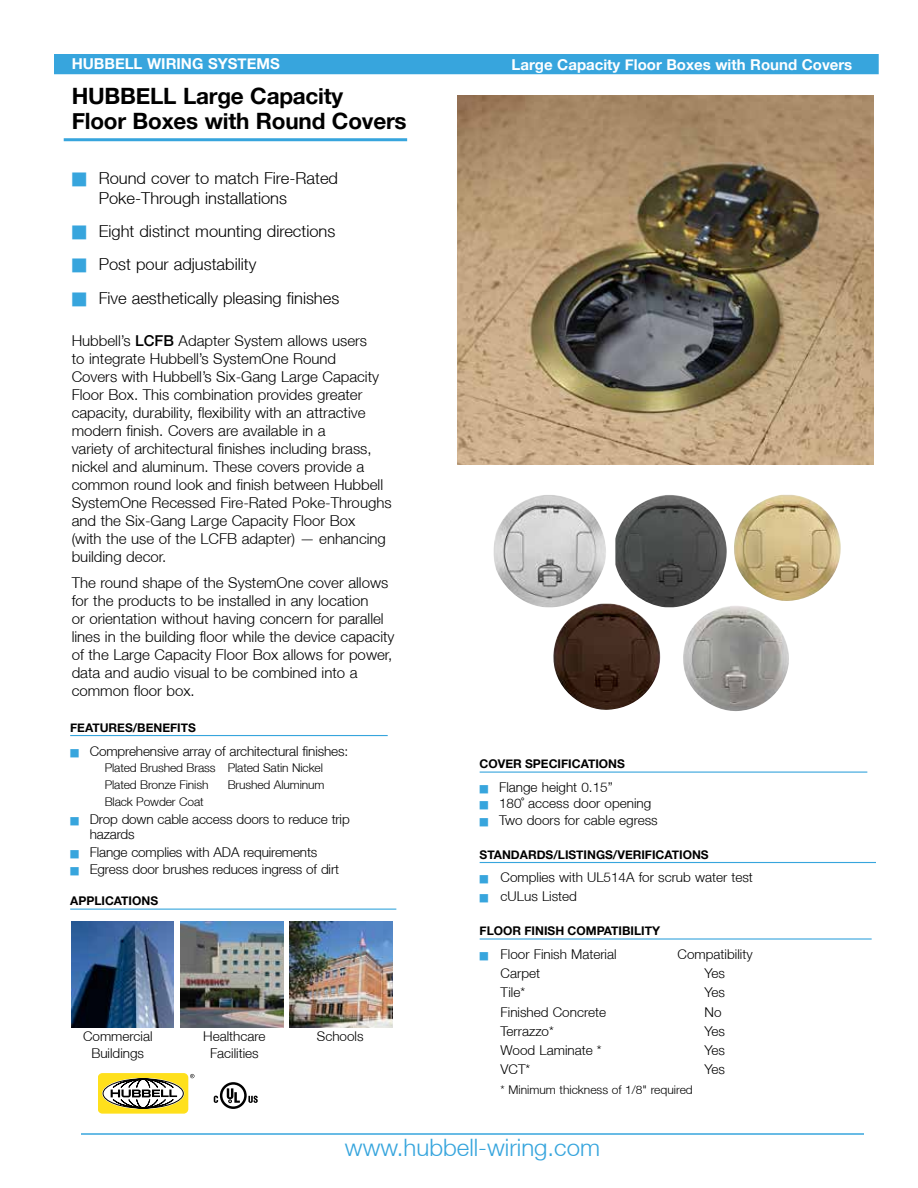
<style>
.page{position:relative;width:918px;height:1188px;background:#fff}
.page>*{position:absolute;margin:0;border:0;box-sizing:border-box;transform-origin:0 0}
.t1{font:300 24px "Helvetica Neue";color:#37a5dd}
.t2{font:700 22.5px/25.5px "Helvetica Neue";letter-spacing:-.01em;color:#000}
.t3{font:300 16.5px/19.8px "Helvetica Neue";color:#000}
.t4{font:300 15px/18px "Helvetica Neue";color:#000}
.t5{font:700 15px "Helvetica Neue";color:#fff}
.t6{font:300 13.5px/16.2px "Helvetica Neue";color:#000;text-align:center}
.t7{font:300 12px/16.2px "Helvetica Neue";letter-spacing:-.01em;color:#000}
.t8{font:700 12px "Helvetica Neue";color:#000}
.s1{color:#37a5dd}
.s2{font-weight:500}
</style>
<div class="page">
<hr style="left:81px;top:1133px;width:783px;height:2px;background:#37a5dd">
<hr style="left:64px;top:138px;width:343px;height:3px;background:#37a5dd">
<div style="left:54px;top:54px;width:825px;height:20px;background:#37a5dd"></div>
<hr style="left:70px;top:735px;width:318px;height:1px;background:#37a5dd">
<hr style="left:70px;top:909px;width:326px;height:1px;background:#37a5dd">
<hr style="left:480px;top:772px;width:387px;height:1px;background:#37a5dd">
<hr style="left:480px;top:862px;width:396px;height:1px;background:#37a5dd">
<hr style="left:480px;top:938px;width:392px;height:2px;background:#37a5dd">
<div style="left:98px;top:1073px;width:90px;height:41px;background:#ffe01c;border-radius:5px"></div>
<div style="left:102px;top:1078px;width:82px;height:31px;border:2px solid #fff;border-radius:50%"></div>
<svg style="left:103px;top:1079px;width:80px;height:29px"></svg>
<svg style="left:111px;top:1079px;width:66px;height:29px"></svg>
<svg style="left:190px;top:1074px;width:4px;height:4px"></svg>
<svg style="left:214px;top:1082px;width:44px;height:27px"></svg>
<img style="left:458px;top:96px;width:415px;height:368px">
<img style="left:493px;top:495px;width:113px;height:112px">
<img style="left:615px;top:495px;width:112px;height:112px">
<img style="left:734px;top:495px;width:107px;height:106px">
<img style="left:551px;top:604px;width:110px;height:106px">
<img style="left:680px;top:606px;width:109px;height:105px">
<img style="left:71px;top:921px;width:103px;height:107px">
<img style="left:181px;top:921px;width:102px;height:107px">
<img style="left:290px;top:921px;width:102px;height:107px">
<p class="t5" style="left:72px;top:55px;width:210px">HUBBELL WIRING SYSTEMS</p>
<p class="t5" style="left:512px;top:55px;width:342px">Large Capacity Floor Boxes with Round Covers</p>
<h2 class="t2" style="left:72px;top:83px;width:336px">HUBBELL Large Capacity<br>Floor Boxes with Round Covers</h2>
<p class="t3" style="left:99px;top:168px;width:241px;text-indent:-27px"><span class="s1">■</span> Round cover to match Fire-Rated<br>Poke-Through installations</p>
<p class="t3" style="left:72px;top:221px;width:265px"><span class="s1">■</span> Eight distinct mounting directions</p>
<p class="t3" style="left:72px;top:254px;width:186px"><span class="s1">■</span> Post pour adjustability</p>
<p class="t3" style="left:72px;top:288px;width:269px"><span class="s1">■</span> Five aesthetically pleasing finishes</p>
<p class="t4" style="left:72px;top:331px;width:321px">Hubbell’s <span class="s2">LCFB</span> Adapter System allows users<br>to integrate Hubbell’s SystemOne Round<br>Covers with Hubbell’s Six-Gang Large Capacity Floor Box. This combination provides greater capacity, durability, flexibility with an attractive modern finish. Covers are available in a<br>variety of architectural finishes including brass, nickel and aluminum. These covers provide a common round look and finish between Hubbell SystemOne Recessed Fire-Rated Poke-Throughs and the Six-Gang Large Capacity Floor Box<br>(with the use of the LCFB adapter) — enhancing building decor.</p>
<p class="t4" style="left:72px;top:573px;width:324px">The round shape of the SystemOne cover allows for the products to be installed in any location<br>or orientation without having concern for parallel lines in the building floor while the device capacity of the Large Capacity Floor Box allows for power, data and audio visual to be combined into a common floor box.</p>
<p class="t8" style="left:70px;top:720px;width:127px">FEATURES/BENEFITS</p>
<p class="t6" style="left:70px;top:743px;width:280px"><span class="s1">■</span> Comprehensive array of architectural finishes:</p>
<p class="t7" style="left:105px;top:760px;width:220px">Plated Brushed Brass Plated Satin Nickel<br>Plated Bronze Finish</p>
<p class="t7" style="left:228px;top:776px;width:98px">Brushed Aluminum</p>
<p class="t7" style="left:105px;top:794px;width:101px">Black Powder Coat</p>
<p class="t6" style="left:90px;top:811px;width:262px;line-height:15px;text-align:left;text-indent:-20px"><span class="s1">■</span> Drop down cable access doors to reduce trip hazards</p>
<p class="t6" style="left:70px;top:844px;width:249px"><span class="s1">■</span> Flange complies with ADA requirements</p>
<p class="t6" style="left:70px;top:861px;width:270px"><span class="s1">■</span> Egress door brushes reduces ingress of dirt</p>
<p class="t8" style="left:70px;top:894px;width:89px">APPLICATIONS</p>
<p class="t6" style="left:83px;top:1028px;width:71px">Commercial<br>Buildings</p>
<p class="t6" style="left:203px;top:1028px;width:64px">Healthcare<br>Facilities</p>
<p class="t6" style="left:317px;top:1028px;width:48px">Schools</p>
<p class="t8" style="left:480px;top:757px;width:147px">COVER SPECIFICATIONS</p>
<p class="t6" style="left:480px;top:778px;width:135px"><span class="s1">■</span> Flange height 0.15”</p>
<p class="t6" style="left:480px;top:795px;width:173px"><span class="s1">■</span> 180˚ access door opening</p>
<p class="t6" style="left:480px;top:812px;width:180px"><span class="s1">■</span> Two doors for cable egress</p>
<p class="t8" style="left:480px;top:847px;width:231px">STANDARDS/LISTINGS/VERIFICATIONS</p>
<p class="t6" style="left:480px;top:869px;width:275px"><span class="s1">■</span> Complies with UL514A for scrub water test</p>
<p class="t6" style="left:480px;top:888px;width:99px"><span class="s1">■</span> cULus Listed</p>
<p class="t8" style="left:480px;top:924px;width:182px">FLOOR FINISH COMPATIBILITY</p>
<p class="t6" style="left:480px;top:945px;width:139px"><span class="s1">■</span> Floor Finish Material</p>
<p class="t6" style="left:678px;top:945px;width:76px">Compatibility</p>
<p class="t6" style="left:501px;top:965px;width:41px">Carpet</p>
<p class="t6" style="left:705px;top:965px;width:22px">Yes</p>
<p class="t6" style="left:501px;top:984px;width:26px">Tile*</p>
<p class="t6" style="left:705px;top:984px;width:22px">Yes</p>
<p class="t6" style="left:501px;top:1003px;width:107px">Finished Concrete</p>
<p class="t6" style="left:705px;top:1003px;width:19px">No</p>
<p class="t6" style="left:501px;top:1023px;width:55px">Terrazzo*</p>
<p class="t6" style="left:705px;top:1023px;width:22px">Yes</p>
<p class="t6" style="left:501px;top:1042px;width:103px">Wood Laminate *</p>
<p class="t6" style="left:705px;top:1042px;width:22px">Yes</p>
<p class="t6" style="left:501px;top:1061px;width:31px">VCT*</p>
<p class="t6" style="left:705px;top:1061px;width:22px">Yes</p>
<p class="t7" style="left:501px;top:1081px;width:194px">* Minimum thickness of 1/8" required</p>
<h1 class="t1" style="left:345px;top:1133px;width:257px">www.hubbell-wiring.com</h1>
</div>
